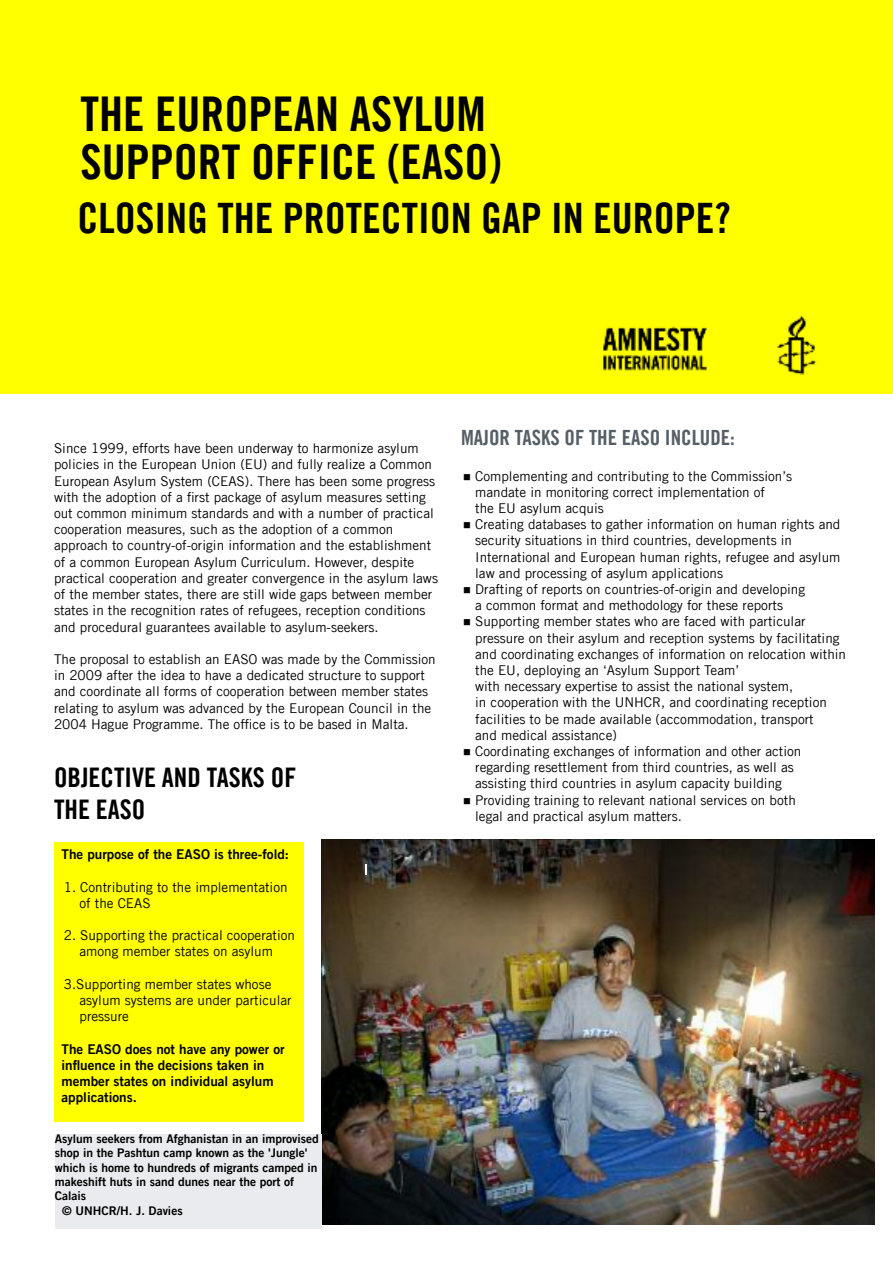
<style>
.page{position:relative;width:893px;height:1263px;background:#fff}
.page>*{position:absolute;margin:0;border:0;box-sizing:border-box;transform-origin:0 0}
.t1{font:48px/48px "Amnesty Trade Gothic Bd Cn 20";color:#000}
.t2{font:42px "Amnesty Trade Gothic Bd Cn 20";color:#000}
.t3{font:27px/32.4px "Amnesty Trade Gothic Bd Cn 20";color:#000}
.t4{font:21px "Amnesty Trade Gothic Bd Cn 20";color:#565f67}
.t5{font:13.5px/16.2px "Amnesty Trade Gothic";color:#000}
.t6{font:13.5px/16.2px "Amnesty Trade Gothic Bd 2";color:#000}
.t7{font:12px "Amnesty Trade Gothic Bd 2";color:#000}
</style>
<div class="page">
<div style="left:0;top:0;width:893px;height:394px;background:#ff0"></div>
<img style="left:322px;top:840px;width:553px;height:385px">
<img style="left:603px;top:316px;width:214px;height:59px">
<div style="left:55px;top:1134px;width:267px;height:95px;background:#e9ebee"></div>
<div style="left:54px;top:842px;width:250px;height:279px;background:#ff0"></div>
<h1 class="t1" style="left:81px;top:89px;width:423px">THE EUROPEAN ASYLUM<br>SUPPORT OFFICE (EASO)</h1>
<h2 class="t2" style="left:78px;top:192px;width:655px">CLOSING THE PROTECTION GAP IN EUROPE?</h2>
<p class="t5" style="left:54px;top:440px;width:385px">Since 1999, efforts have been underway to harmonize asylum policies in the European Union (EU) and fully realize a Common European Asylum System (CEAS). There has been some progress with the adoption of a first package of asylum measures setting out common minimum standards and with a number of practical cooperation measures, such as the adoption of a common approach to country-of-origin information and the establishment of a common European Asylum Curriculum. However, despite practical cooperation and greater convergence in the asylum laws of the member states, there are still wide gaps between member states in the recognition rates of refugees, reception conditions and procedural guarantees available to asylum-seekers.</p>
<p class="t5" style="left:54px;top:651px;width:383px">The proposal to establish an EASO was made by the Commission in 2009 after the idea to have a dedicated structure to support and coordinate all forms of cooperation between member states relating to asylum was advanced by the European Council in the 2004 Hague Programme. The office is to be based in Malta.</p>
<h3 class="t3" style="left:54px;top:761px;width:244px">OBJECTIVE AND TASKS OF<br>THE EASO</h3>
<p class="t6" style="left:62px;top:846px;width:229px">The purpose of the EASO is three-fold:</p>
<p class="t5" style="left:80px;top:878px;width:210px;text-indent:-16px">1. Contributing to the implementation of the CEAS</p>
<p class="t5" style="left:64px;top:927px;width:233px;text-align:center">2. Supporting the practical cooperation among member states on asylum</p>
<p class="t5" style="left:80px;top:976px;width:214px;text-indent:-16px">3.Supporting member states whose asylum systems are under particular pressure</p>
<p class="t6" style="left:62px;top:1040px;width:225px">The EASO does not have any power or influence in the decisions taken in member states on individual asylum applications.</p>
<p class="t7" style="left:55px;top:1131px;width:265px">Asylum seekers from Afghanistan in an improvised</p>
<p class="t7" style="left:55px;top:1145px;width:254px">shop in the Pashtun camp known as the 'Jungle'</p>
<p class="t7" style="left:55px;top:1160px;width:264px">which is home to hundreds of migrants camped in</p>
<p class="t7" style="left:55px;top:1174px;width:241px">makeshift huts in sand dunes near the port of</p>
<p class="t7" style="left:55px;top:1189px;width:33px">Calais</p>
<p class="t7" style="left:62px;top:1203px;width:122px">© UNHCR/H. J. Davies</p>
<h3 class="t4" style="left:461px;top:424px;width:275px">MAJOR TASKS OF THE EASO INCLUDE:</h3>
<p class="t5" style="left:475px;top:467px;width:318px;text-indent:-12px">■ Complementing and contributing to the Commission’s mandate in monitoring correct implementation of<br>the EU asylum acquis</p>
<p class="t5" style="left:475px;top:516px;width:367px;text-indent:-12px">■ Creating databases to gather information on human rights and security situations in third countries, developments in International and European human rights, refugee and asylum law and processing of asylum applications</p>
<p class="t5" style="left:475px;top:581px;width:331px;text-indent:-12px">■ Drafting of reports on countries-of-origin and developing a common format and methodology for these reports</p>
<p class="t5" style="left:475px;top:613px;width:372px;text-indent:-12px">■ Supporting member states who are faced with particular pressure on their asylum and reception systems by facilitating and coordinating exchanges of information on relocation within the EU, deploying an ‘Asylum Support Team’<br>with necessary expertise to assist the national system,<br>in cooperation with the UNHCR, and coordinating reception facilities to be made available (accommodation, transport<br>and medical assistance)</p>
<p class="t5" style="left:463px;top:743px;width:340px;text-align:center">■ Coordinating exchanges of information and other action regarding resettlement from third countries, as well as assisting third countries in asylum capacity building</p>
<p class="t5" style="left:475px;top:791px;width:322px;text-indent:-12px">■ Providing training to relevant national services on both legal and practical asylum matters.</p>
</div>
